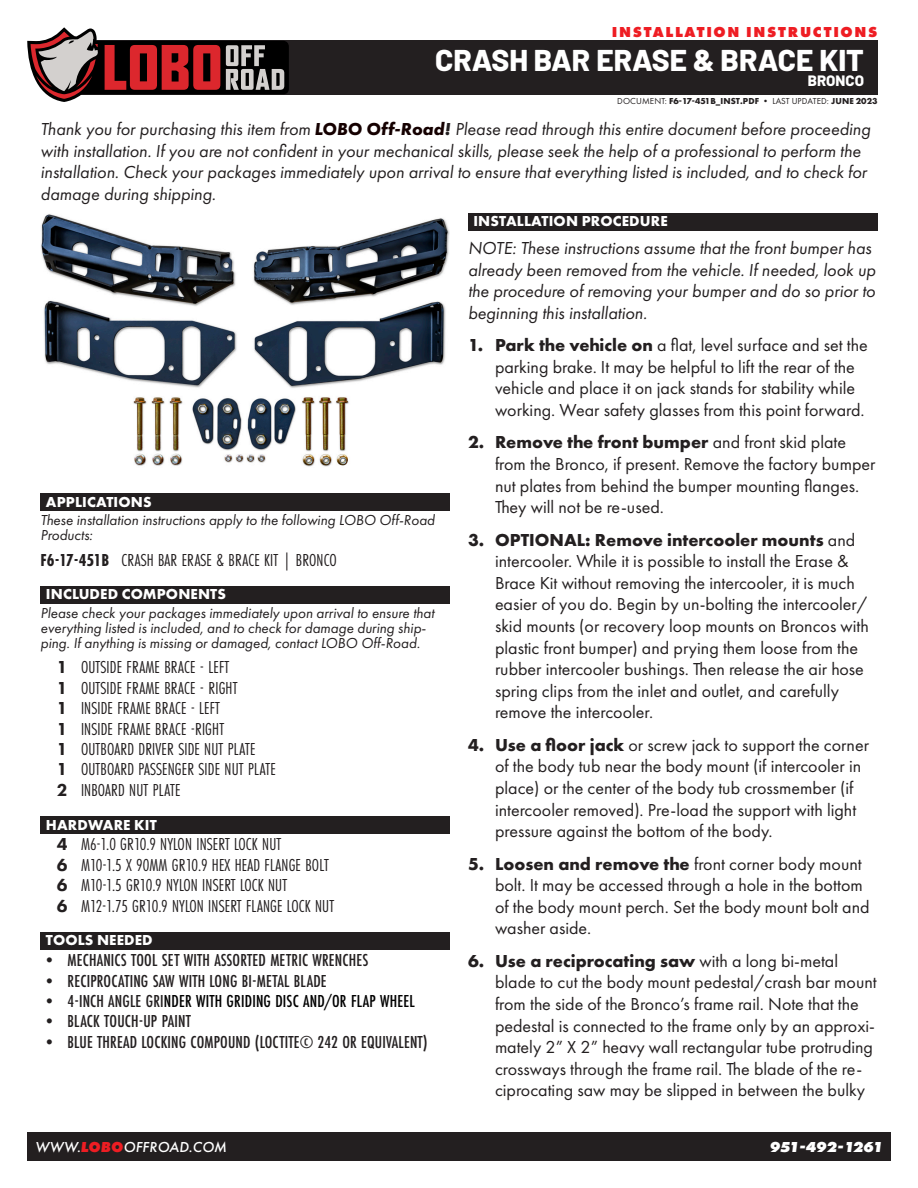
<style>
.page{position:relative;width:918px;height:1188px;background:#fff}
.page>*{position:absolute;margin:0;border:0;box-sizing:border-box;transform-origin:0 0}
.t1{font:800 30px "Barlow";color:#fff}
.t2{font:18px/21.6px "Futura PT";color:#231f20}
.Important{font:italic 18px/21.6px "Futura PT";color:#231f20}
.Component_List{font:18px "Futura PT Cond";letter-spacing:.01em;color:#231f20}
.t3{font:500 18px "Futura PT Cond";letter-spacing:.01em;color:#231f20}
.t4{font:500 18px "Futura PT Cond";letter-spacing:.01em;color:#000}
.Applications_List{font:18px "Futura PT Cond";letter-spacing:.01em;color:#231f20}
.Section_Note{font:italic 15px/15px "Futura PT";color:#231f20}
.Section_Head{font:700 15px "Futura PT";letter-spacing:.01em;color:#fff}
.t5{font:800 15px "Futura PT";letter-spacing:.11em;color:#ee1d23}
.t6{font:italic 500 15px "Futura PT";letter-spacing:.01em;color:#fff}
.t7{font:italic 800 15px "Futura PT";letter-spacing:-.05em;color:#fff}
.t8{font:800 15px "Barlow";color:#fff}
.t9{font:700 9px "Futura PT";letter-spacing:.005em;color:#231f20}
.s1{font-weight:400}
.s2{font-weight:700;color:#150000}
.s3{font-weight:700}
.s4{font-family:"Futura PT";font-weight:800}
.s5{color:#231f20}
.s6{font-weight:800;color:#ee1d23}
</style>
<div class="page">
<div style="left:59px;top:40px;width:819px;height:55px;background:#231f20"></div>
<svg style="left:27px;top:27px;width:262px;height:75px"></svg>
<div style="left:27px;top:1133px;width:864px;height:28px;background:#231f20"></div>
<div style="left:40px;top:493px;width:410px;height:18px;background:#231f20"></div>
<div style="left:40px;top:586px;width:410px;height:17px;background:#231f20"></div>
<div style="left:40px;top:816px;width:410px;height:18px;background:#231f20"></div>
<div style="left:40px;top:932px;width:410px;height:17px;background:#231f20"></div>
<img style="left:41px;top:214px;width:409px;height:253px">
<div style="left:468px;top:213px;width:410px;height:17px;background:#231f20"></div>
<p class="t5" style="left:612px;top:23px;width:267px">INSTALLATION INSTRUCTIONS</p>
<h1 class="t1" style="left:435px;top:37px;width:430px">CRASH BAR ERASE &amp; BRACE KIT</h1>
<p class="t8" style="left:808px;top:69px;width:58px">BRONCO</p>
<p class="t9" style="left:617px;top:95px;width:262px"><span class="s1">DOCUMENT:</span> F6-17-451B_INST.PDF <span class="s1">• LAST UPDATED:</span> Jun e 2023</p>
<p class="Important" style="left:40px;top:118px;width:832px">Thank you for purchasing this item from <span class="s2">LOBO Off-Road</span><span class="s3">!</span> Please read through this entire document before proceeding with installation. If you are not confident in your mechanical skills, please seek the help of a professional to perform the installation. Check your packages immediately upon arrival to ensure that everything listed is included, and to check for damage during shipping.</p>
<p class="Section_Head" style="left:46px;top:492px;width:107px">APPLICATIONS</p>
<p class="Section_Note" style="left:40px;top:512px;width:396px">These installation instructions apply to the following LOBO Off-Road<br>Products:</p>
<p class="Applications_List" style="left:41px;top:549px;width:298px"><span class="s3">F6-17-451B</span> CRASH BAR ERASE &amp; BRACE KIT | BRONCO</p>
<p class="Section_Head" style="left:46px;top:585px;width:182px">INCLUDED COMPONENTS</p>
<p class="Section_Note" style="left:40px;top:605px;width:395px">Please check your packages immediately upon arrival to ensure that everything listed is included, and to check for damage during ship&shy;ping. If anything is missing or damaged, contact LOBO Off-Road.</p>
<p class="Component_List" style="left:57px;top:657px;width:174px"><span class="s4">1</span> OUTSIDE FRAME BRACE - LEFT</p>
<p class="Component_List" style="left:57px;top:677px;width:182px"><span class="s4">1</span> OUTSIDE FRAME BRACE - RIGHT</p>
<p class="Component_List" style="left:57px;top:698px;width:165px"><span class="s4">1</span> INSIDE FRAME BRACE - LEFT</p>
<p class="Component_List" style="left:57px;top:718px;width:169px"><span class="s4">1</span> INSIDE FRAME BRACE -RIGHT</p>
<p class="Component_List" style="left:57px;top:739px;width:200px"><span class="s4">1</span> OUTBOARD DRIVER SIDE NUT PLATE</p>
<p class="Component_List" style="left:57px;top:759px;width:221px"><span class="s4">1</span> OUTBOARD PASSENGER SIDE NUT PLATE</p>
<p class="Component_List" style="left:57px;top:779px;width:125px"><span class="s4">2</span> INBOARD NUT PLATE</p>
<p class="Section_Head" style="left:46px;top:815px;width:112px">HARDWARE KIT</p>
<p class="Component_List" style="left:57px;top:834px;width:226px"><span class="s4">4</span> M6-1.0 GR10.9 NYLON INSERT LOCK NUT</p>
<p class="Component_List" style="left:57px;top:854px;width:274px"><span class="s4">6</span> M10-1.5 X 90MM GR10.9 HEX HEAD FLANGE BOLT</p>
<p class="Component_List" style="left:57px;top:875px;width:232px"><span class="s4">6</span> M10-1.5 GR10.9 NYLON INSERT LOCK NUT</p>
<p class="Component_List" style="left:57px;top:895px;width:279px"><span class="s4">6</span> M12-1.75 GR10.9 NYLON INSERT FLANGE LOCK NUT</p>
<p class="Section_Head" style="left:46px;top:931px;width:108px">TOOLS NEEDED</p>
<p class="t3" style="left:41px;top:950px;width:329px">• MECHANICS TOOL SET WITH ASSORTED METRIC WRENCHES</p>
<p class="t3" style="left:41px;top:970px;width:288px">• RECIPROCATING SAW WITH LONG BI-METAL BLADE</p>
<p class="t4" style="left:40px;top:990px;width:376px"><span class="s5">• 4-INCH ANGLE GRI</span>NDER WITH GRIDING DISC AND/OR FLAP WHEEL</p>
<p class="t3" style="left:41px;top:1011px;width:152px">• BLACK TOUCH-UP PAINT</p>
<p class="t3" style="left:41px;top:1031px;width:389px">• BLUE THREAD LOCKING COMPOUND (LOCTITE© 242 OR EQUIVALENT)</p>
<p class="Section_Head" style="left:473px;top:212px;width:194px">INSTALLATION PROCEDURE</p>
<p class="Important" style="left:468px;top:237px;width:409px">NOTE: These instructions assume that the front bumper has already been removed from the vehicle. If needed, look up the procedure of removing your bumper and do so prior to beginning this installation.</p>
<p class="t2" style="left:495px;top:334px;width:374px;text-indent:-27px"><span class="s3">1. Park the vehicle on</span> a flat, level surface and set the parking brake. It may be helpful to lift the rear of the vehicle and place it on jack stands for stability while working. Wear safety glasses from this point forward.</p>
<p class="t2" style="left:495px;top:431px;width:382px;text-indent:-27px"><span class="s3">2. Remove the front bumper</span> and front skid plate from the Bronco, if present. Remove the factory bumper nut plates from behind the bumper mounting flanges.<br>They will not be re-used.</p>
<p class="t2" style="left:495px;top:529px;width:375px;text-indent:-27px"><span class="s3">3. OPTIONAL: Remove intercooler mounts</span> and intercooler. While it is possible to install the Erase &amp; Brace Kit without removing the intercooler, it is much easier of you do. Begin by un-bolting the intercooler/ skid mounts (or recovery loop mounts on Broncos with plastic front bumper) and prying them loose from the rubber intercooler bushings. Then release the air hose spring clips from the inlet and outlet, and carefully remove the intercooler.</p>
<p class="t2" style="left:495px;top:734px;width:375px;text-indent:-27px"><span class="s3">4. Use a floor jack</span> or screw jack to support the corner of the body tub near the body mount (if intercooler in place) or the center of the body tub crossmember (if intercooler removed). Pre-load the support with light pressure against the bottom of the body.</p>
<p class="t2" style="left:495px;top:853px;width:376px;text-indent:-27px"><span class="s3">5. Loosen and remove the</span> front corner body mount bolt. It may be accessed through a hole in the bottom of the body mount perch. Set the body mount bolt and washer aside.</p>
<p class="t2" style="left:495px;top:950px;width:383px;text-indent:-27px"><span class="s3">6. Use a reciprocating saw</span> with a long bi-metal blade to cut the body mount pedestal/crash bar mount from the side of the Bronco’s frame rail. Note that the pedestal is connected to the frame only by an approxi&shy;mately 2” X 2” heavy wall rectangular tube protruding crossways through the frame rail. The blade of the re&shy;ciprocating saw may be slipped in between the bulky</p>
<p class="t6" style="left:35px;top:1138px;width:193px">WWW.<span class="s6">LOBO</span>OFFROAD.COM</p>
<p class="t7" style="left:770px;top:1138px;width:115px">951-492-1261</p>
</div>
